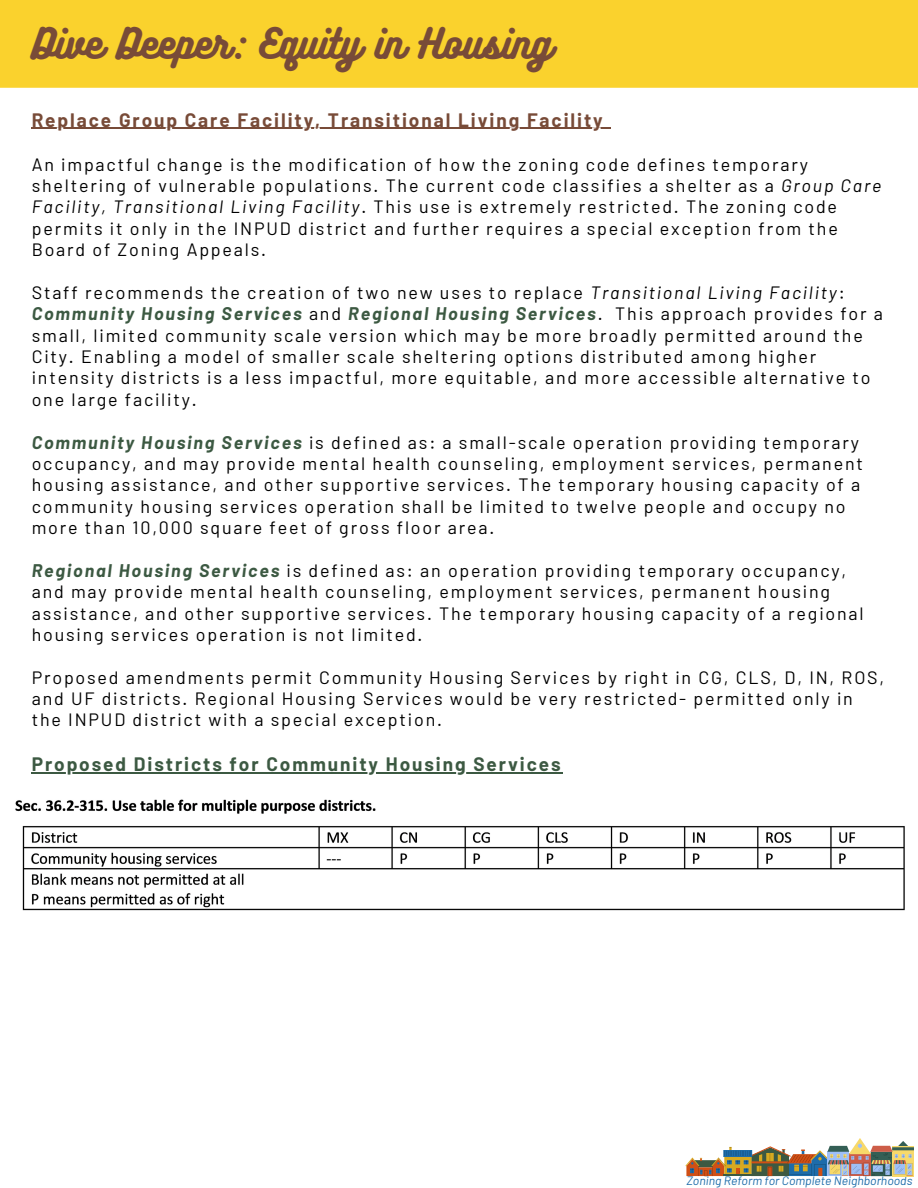
<style>
.page{position:relative;width:918px;height:1188px;background:#fff}
.page>*{position:absolute;margin:0;border:0;box-sizing:border-box;transform-origin:0 0}
.t1{font:37.2px "Bukhari Script";color:#784b38}
.t2{font:700 19.05px "Barlow";letter-spacing:.1em;color:#784b38}
.t3{font:700 19.05px "Barlow";letter-spacing:.1em;color:#3c5942}
.t4{font:17.85px/21.3px "Barlow";letter-spacing:.1em;color:#000}
.t5{font:italic 12.15px "Barlow";color:#1d6caa}
.s1{font-style:italic}
.s2{font-weight:700;font-style:italic;color:#3c5942}
</style>
<div class="page">
<svg style="left:685px;top:1138px;width:229px;height:38px"></svg>
<div style="left:0;top:0;width:918px;height:88px;background:#fad22d"></div>
<hr style="left:32px;top:128px;width:573px;height:1px;background:#784b38">
<hr style="left:32px;top:773px;width:531px;height:1px;background:#3c5942">
<img style="left:15px;top:799px;width:890px;height:112px">
<h1 class="t1" style="left:32px;top:19px;width:522px">Dive Deeper: Equity in Housing</h1>
<p class="t2" style="left:32px;top:108px;width:573px">Replace Group Care Facility, Transitional Living Facility</p>
<p class="t4" style="left:32px;top:153px;width:851px">An impactful change is the modification of how the zoning code defines temporary sheltering of vulnerable populations. The current code classifies a shelter as a <span class="s1">Group Care Facility, Transitional Living Facility</span>. This use is extremely restricted. The zoning code permits it only in the INPUD district and further requires a special exception from the Board of Zoning Appeals.</p>
<p class="t4" style="left:32px;top:281px;width:853px">Staff recommends the creation of two new uses to replace <span class="s1">Transitional Living Facility</span>:<br><span class="s2">Community Housing Services</span> and <span class="s2">Regional Housing Services</span>. This approach provides for a small, limited community scale version which may be more broadly permitted around the City. Enabling a model of smaller scale sheltering options distributed among higher intensity districts is a less impactful, more equitable, and more accessible alternative to one large facility.</p>
<p class="t4" style="left:32px;top:431px;width:833px"><span class="s2">Community Housing Services</span> is defined as: a small-scale operation providing temporary occupancy, and may provide mental health counseling, employment services, permanent housing assistance, and other supportive services. The temporary housing capacity of a community housing services operation shall be limited to twelve people and occupy no more than 10,000 square feet of gross floor area.</p>
<p class="t4" style="left:32px;top:559px;width:833px"><span class="s2">Regional Housing Services</span> is defined as: an operation providing temporary occupancy, and may provide mental health counseling, employment services, permanent housing assistance, and other supportive services. The temporary housing capacity of a regional housing services operation is not limited.</p>
<p class="t4" style="left:32px;top:666px;width:854px">Proposed amendments permit Community Housing Services by right in CG, CLS, D, IN, ROS, and UF districts. Regional Housing Services would be very restricted- permitted only in the INPUD district with a special exception.</p>
<p class="t3" style="left:32px;top:752px;width:531px">Proposed Districts for Community Housing Services</p>
<p class="t5" style="left:686px;top:1173px;width:227px">Zoning Reform for Complete Neighborhoods</p>
</div>
